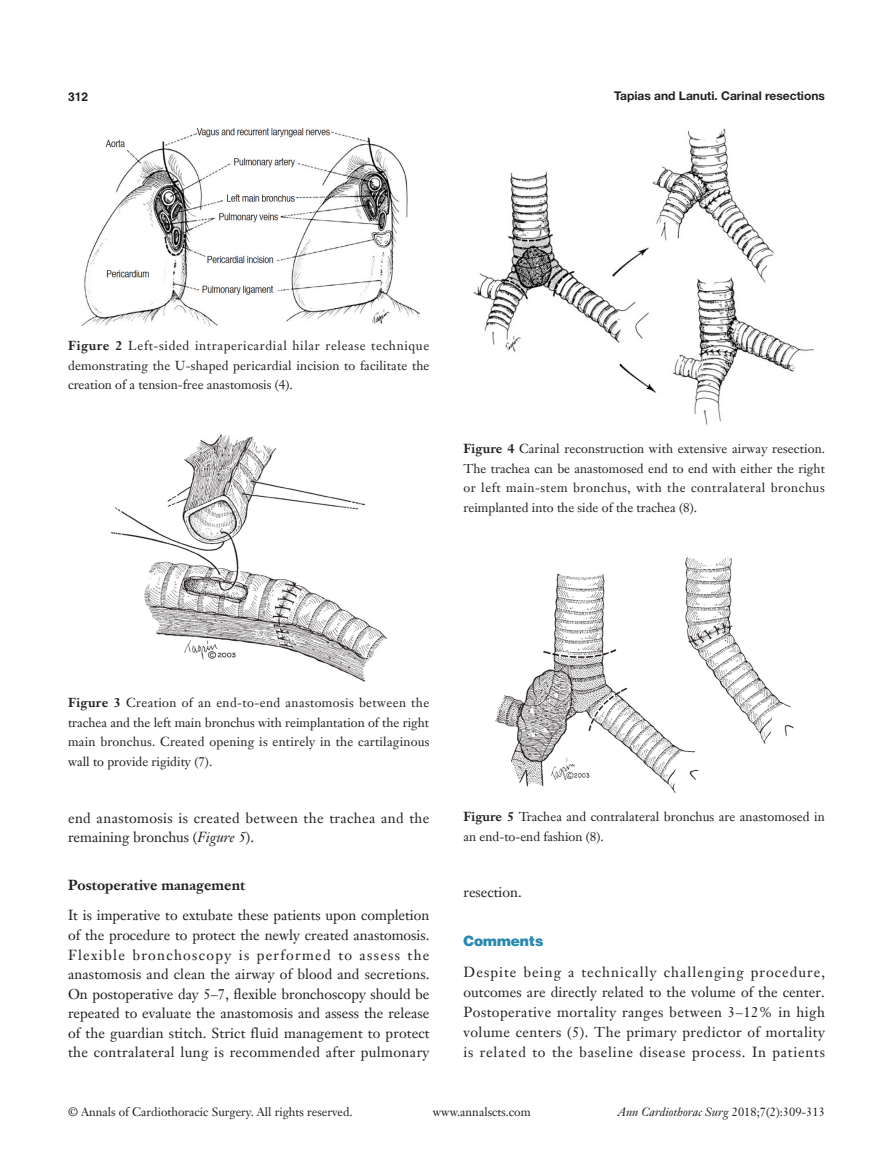
<style>
.page{position:relative;width:893px;height:1170px;background:#fff}
.page>*{position:absolute;margin:0;border:0;box-sizing:border-box;transform-origin:0 0}
.t1{font:14.25px/19.5px "Janson Text LT";letter-spacing:.03em;color:#231f20;text-align:justify}
.t2{font:700 14.25px "Janson Text LT";color:#231f20}
.t3{font:14.25px "Janson Text LT";color:#231f20}
.t4{font:900 14.25px "Helvetica";color:#298aaf}
.t5{font:12.75px/19.5px "Janson Text LT";letter-spacing:.005em;color:#231f20;text-align:justify}
.t6{font:12px "Janson Text LT";color:#231f20}
.t7{font:italic 12px "Janson Text LT";color:#231f20}
.t8{font:700 12px "Helvetica Neue LT Pro";color:#231f20}
.t9{font:700 12px "Helvetica";color:#231f20}
.s1{font-weight:700}
.s2{font-style:italic}
.s3{font-style:normal}
</style>
<div class="page">
<img style="left:82px;top:128px;width:338px;height:197px">
<img style="left:110px;top:434px;width:277px;height:248px">
<img style="left:473px;top:128px;width:341px;height:297px">
<img style="left:495px;top:556px;width:299px;height:237px">
<p class="t9" style="left:68px;top:89px;width:22px">312</p>
<p class="t8" style="left:614px;top:88px;width:212px">Tapias and Lanuti. Carinal resections</p>
<p class="t5" style="left:68px;top:336px;width:363px"><span class="s1">Figure 2</span> Left-sided intrapericardial hilar release technique demonstrating the U-shaped pericardial incision to facilitate the creation of a tension-free anastomosis (4).</p>
<p class="t5" style="left:463px;top:438px;width:363px"><span class="s1">Figure 4</span> Carinal reconstruction with extensive airway resection.<br>The trachea can be anastomosed end to end with either the right or left main-stem bronchus, with the contralateral bronchus reimplanted into the side of the trachea (8).</p>
<p class="t5" style="left:68px;top:693px;width:363px"><span class="s1">Figure 3</span> Creation of an end-to-end anastomosis between the trachea and the left main bronchus with reimplantation of the right main bronchus. Created opening is entirely in the cartilaginous wall to provide rigidity (7).</p>
<p class="t1" style="left:68px;top:807px;width:363px">end anastomosis is created between the trachea and the remaining bronchus (<span class="s2">Figure 5</span>).</p>
<p class="t2" style="left:68px;top:876px;width:179px">Postoperative management</p>
<p class="t1" style="left:68px;top:905px;width:363px">It is imperative to extubate these patients upon completion of the procedure to protect the newly created anastomosis.<br>Flexible bronchoscopy is performed to assess the anastomosis and clean the airway of blood and secretions.<br>On postoperative day 5–7, flexible bronchoscopy should be repeated to evaluate the anastomosis and assess the release of the guardian stitch. Strict fluid management to protect the contralateral lung is recommended after pulmonary</p>
<p class="t5" style="left:463px;top:806px;width:363px"><span class="s1">Figure 5</span> Trachea and contralateral bronchus are anastomosed in an end-to-end fashion (8).</p>
<p class="t3" style="left:463px;top:883px;width:60px">resection.</p>
<p class="t4" style="left:463px;top:932px;width:81px">Comments</p>
<p class="t1" style="left:463px;top:962px;width:363px;line-height:20px">Despite being a technically challenging procedure, outcomes are directly related to the volume of the center.<br>Postoperative mortality ranges between 3–12% in high volume centers (5). The primary predictor of mortality is related to the baseline disease process. In patients</p>
<p class="t6" style="left:68px;top:1104px;width:286px">© Annals of Cardiothoracic Surgery. All rights reserved.</p>
<p class="t6" style="left:433px;top:1104px;width:99px">www.annalscts.com</p>
<p class="t7" style="left:618px;top:1104px;width:209px">Ann Cardiothorac Surg <span class="s3">2018;7(2):309-313</span></p>
</div>
